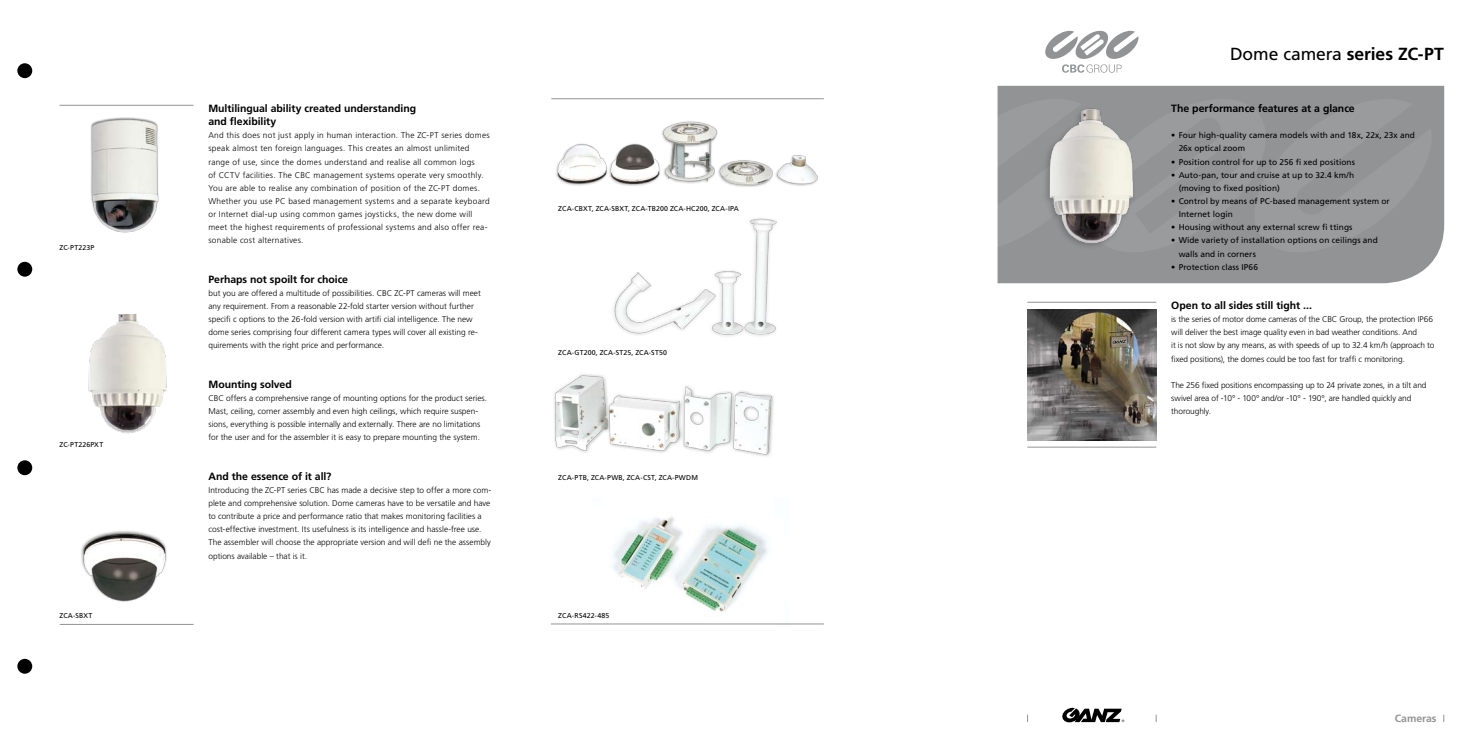
<style>
.page{position:relative;width:1474px;height:737px;background:#fff}
.page>*{position:absolute;margin:0;border:0;box-sizing:border-box;transform-origin:0 0}
.t1{font:700 17.5px "Frutiger LT Std";letter-spacing:-.005em;color:#000}
.t2{font:700 10.5px/13.1px "Frutiger LT Std";letter-spacing:-.005em;color:#000}
.t3{font:700 10.5px "Frutiger LT Std";letter-spacing:-.005em;color:#929395}
.t4{font:300 8.31px/13.1px "Frutiger LT Std";color:#000}
.t5{font:300 8.31px/13.1px "Frutiger LT Std";letter-spacing:.03em;color:#000}
.t6{font:8.31px/13.1px "Frutiger LT Std";letter-spacing:.005em;color:#000}
.t7{font:7px "Frutiger LT Std";letter-spacing:.02em;color:#000}
.s1{font-weight:400}
</style>
<div class="page">
<div style="left:997px;top:86px;width:447px;height:197px;background:#929395"></div>
<div style="left:997px;top:98px;width:434px;height:155px;background:#98999b"></div>
<img style="left:553px;top:374px;width:221px;height:83px">
<img style="left:1027px;top:309px;width:129px;height:132px">
<img style="left:556px;top:121px;width:262px;height:66px">
<img style="left:613px;top:218px;width:164px;height:118px">
<img style="left:592px;top:517px;width:197px;height:108px">
<hr style="left:1027px;top:302px;width:129px;height:1px;background:#929395">
<hr style="left:60px;top:105px;width:133px;height:1px;background:#929395">
<img style="left:81px;top:530px;width:86px;height:72px">
<img style="left:90px;top:117px;width:69px;height:116px">
<img style="left:88px;top:314px;width:79px;height:120px">
<div style="left:1040px;top:105px;width:97px;height:146px;background:#929395"></div>
<img style="left:1043px;top:101px;width:99px;height:148px">
<hr style="left:60px;top:624px;width:133px;height:1px;background:#929395">
<hr style="left:551px;top:98px;width:272px;height:1px;background:#929395">
<hr style="left:551px;top:623px;width:272px;height:1px;background:#929395">
<hr style="left:1027px;top:447px;width:129px;height:1px;background:#929395">
<svg style="left:1062px;top:708px;width:62px;height:14px"></svg>
<svg style="left:1045px;top:30px;width:93px;height:43px"></svg>
<div style="left:17px;top:63px;width:15px;height:15px;background:#000;border-radius:50%"></div>
<div style="left:17px;top:262px;width:15px;height:15px;background:#000;border-radius:50%"></div>
<div style="left:17px;top:460px;width:15px;height:15px;background:#000;border-radius:50%"></div>
<div style="left:17px;top:659px;width:15px;height:14px;background:#000;border-radius:50%"></div>
<p class="t7" style="left:60px;top:243px;width:36px">ZC-PT223P</p>
<p class="t7" style="left:60px;top:440px;width:45px">ZC-PT226PXT</p>
<p class="t7" style="left:60px;top:611px;width:34px">ZCA-SBXT</p>
<p class="t2" style="left:208px;top:102px;width:209px">Multilingual ability created understanding and flexibility</p>
<p class="t5" style="left:208px;top:129px;width:283px">And this does not just apply in human interaction. The ZC-PT series domes speak almost ten foreign languages. This creates an almost unlimited range of use, since the domes understand and realise all common logs<br>of CCTV facilities. The CBC management systems operate very smoothly.<br>You are able to realise any combination of position of the ZC-PT domes.<br>Whether you use PC based management systems and a separate keyboard or Internet dial-up using common games joysticks, the new dome will meet the highest requirements of professional systems and also offer rea&shy;sonable cost alternatives.</p>
<p class="t2" style="left:208px;top:272px;width:141px">Perhaps not spoilt for choice</p>
<p class="t4" style="left:208px;top:286px;width:274px">but you are offered a multitude of possibilities. CBC ZC-PT cameras will meet any requirement. From a reasonable 22-fold starter version without further specifi c options to the 26-fold version with artifi cial intelligence. The new dome series comprising four different camera types will cover all existing re&shy;quirements with the right price and performance.</p>
<p class="t2" style="left:208px;top:377px;width:85px">Mounting solved</p>
<p class="t4" style="left:208px;top:391px;width:280px">CBC offers a comprehensive range of mounting options for the product series.<br>Mast, ceiling, corner assembly and even high ceilings, which require suspen&shy;sions, everything is possible internally and externally. There are no limitations for the user and for the assembler it is easy to prepare mounting the system.</p>
<p class="t2" style="left:208px;top:469px;width:124px">And the essence of it all?</p>
<p class="t4" style="left:208px;top:483px;width:284px">Introducing the ZC-PT series CBC has made a decisive step to offer a more com&shy;plete and comprehensive solution. Dome cameras have to be versatile and have to contribute a price and performance ratio that makes monitoring facilities a cost-effective investment. Its usefulness is its intelligence and hassle-free use.<br>The assembler will choose the appropriate version and will defi ne the assembly options available – that is it.</p>
<p class="t7" style="left:558px;top:204px;width:182px">ZCA-CBXT, ZCA-SBXT, ZCA-TB200 ZCA-HC200, ZCA-IPA</p>
<p class="t7" style="left:558px;top:348px;width:110px">ZCA-GT200, ZCA-ST25, ZCA-ST50</p>
<p class="t7" style="left:558px;top:473px;width:141px">ZCA-PTB, ZCA-PWB, ZCA-CST, ZCA-PWDM</p>
<p class="t7" style="left:558px;top:611px;width:53px">ZCA-RS422-485</p>
<h1 class="t1" style="left:1230px;top:43px;width:215px"><span class="s1">Dome camera</span> series ZC-PT</h1>
<p class="t2" style="left:1171px;top:102px;width:185px">The performance features at a glance</p>
<p class="t6" style="left:1178px;top:129px;width:238px;text-indent:-7px">• Four high-quality camera models with and 18x, 22x, 23x and<br>26x optical zoom</p>
<p class="t6" style="left:1171px;top:155px;width:185px">• Position control for up to 256 fi xed positions</p>
<p class="t6" style="left:1178px;top:168px;width:177px;text-indent:-7px">• Auto-pan, tour and cruise at up to 32.4 km/h (moving to fixed position)</p>
<p class="t6" style="left:1178px;top:194px;width:213px;text-indent:-7px">• Control by means of PC-based management system or<br>Internet login</p>
<p class="t6" style="left:1171px;top:221px;width:183px">• Housing without any external screw fi ttings</p>
<p class="t6" style="left:1178px;top:234px;width:201px;text-indent:-7px">• Wide variety of installation options on ceilings and walls and in corners</p>
<p class="t6" style="left:1171px;top:260px;width:88px">• Protection class IP66</p>
<p class="t2" style="left:1171px;top:299px;width:142px">Open to all sides still tight ...</p>
<p class="t4" style="left:1171px;top:313px;width:265px">is the series of motor dome cameras of the CBC Group, the protection IP66 will deliver the best image quality even in bad weather conditions. And<br>it is not slow by any means, as with speeds of up to 32.4 km/h (approach to fixed positions), the domes could be too fast for traffi c monitoring.</p>
<p class="t4" style="left:1171px;top:378px;width:257px">The 256 fixed positions encompassing up to 24 private zones, in a tilt and swivel area of -10° - 100° and/or -10° - 190°, are handled quickly and thoroughly.</p>
<p class="t3" style="left:1394px;top:712px;width:43px">Cameras</p>
</div>
